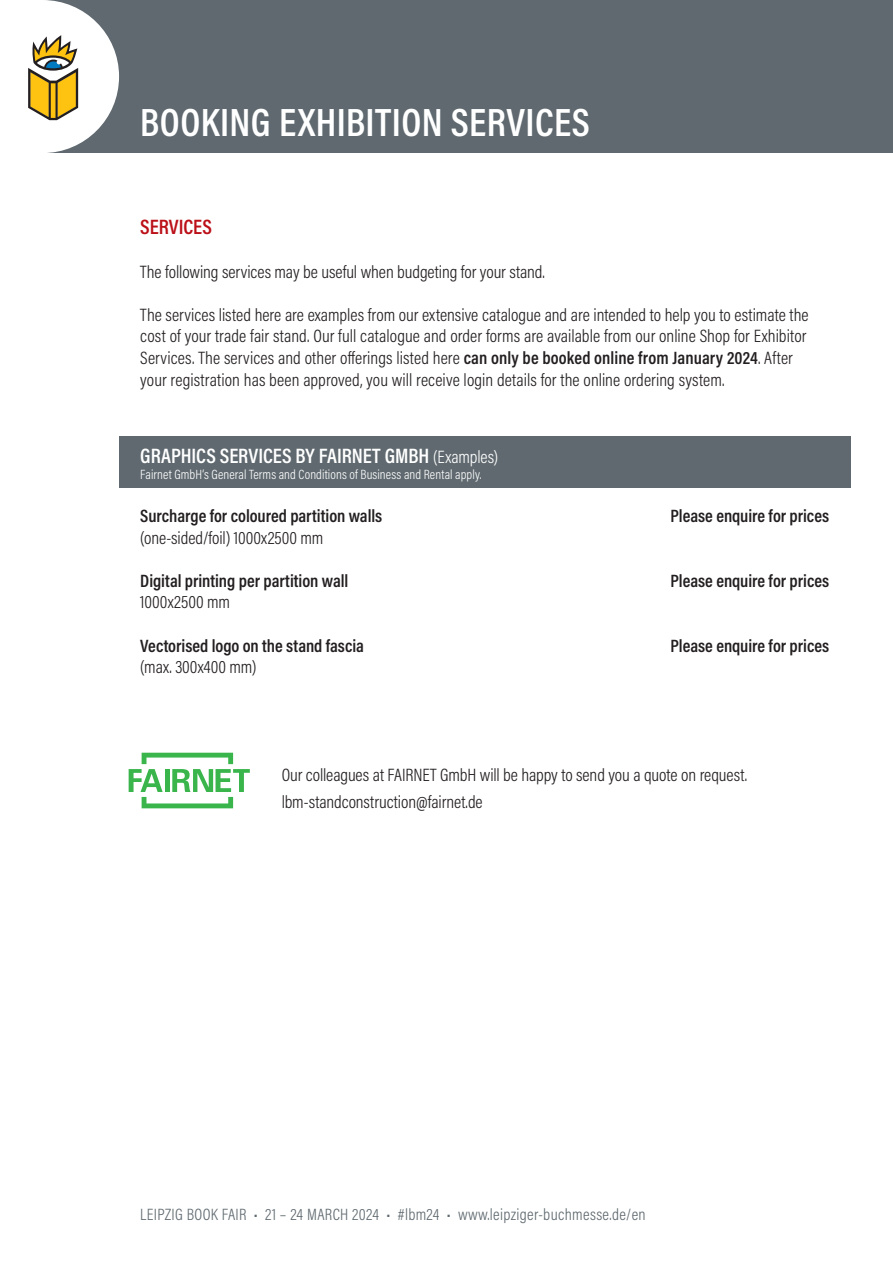
<style>
.page{position:relative;width:893px;height:1263px;background:#fff}
.page>*{position:absolute;margin:0;border:0;box-sizing:border-box;transform-origin:0 0}
.t1{font:600 39.75px "Acumin Pro Cond";letter-spacing:.01em;color:#fff}
.t2{font:600 21px "Acumin Pro Cond";letter-spacing:-.005em;color:#fff}
.t3{font:600 21px "Acumin Pro Cond";letter-spacing:-.005em;color:#bb1018}
.t4{font:300 18px/21.6px "Acumin Pro Cond";color:#231f20}
.t5{font:600 18px "Acumin Pro Cond";letter-spacing:-.005em;color:#231f20}
.t6{font:300 16.5px "Acumin Pro Cond";letter-spacing:.02em;color:#5f696f}
.t7{font:300 13.5px "Acumin Pro Cond";letter-spacing:.005em;color:#fff}
.s1{font-weight:600}
.s2{font-weight:300;font-size:18px}
</style>
<div class="page">
<div style="left:43px;top:0;width:850px;height:153px;background:#5f696f"></div>
<svg style="left:28px;top:0;width:91px;height:153px"></svg>
<div style="left:119px;top:437px;width:731px;height:51px;background:#5f696f"></div>
<svg style="left:129px;top:753px;width:121px;height:55px"></svg>
<h1 class="t1" style="left:140px;top:96px;width:451px">BOOKING EXHIBITION SERVICES</h1>
<p class="t3" style="left:140px;top:213px;width:73px">SERVICES</p>
<p class="t4" style="left:140px;top:260px;width:406px">The following services may be useful when budgeting for your stand.</p>
<p class="t4" style="left:140px;top:304px;width:670px">The services listed here are examples from our extensive catalogue and are intended to help you to estimate the cost of your trade fair stand. Our full catalogue and order forms are available from our online Shop for Exhibitor Services. The services and other offerings listed here <span class="s1">can only be booked online from January 2024</span>. After your registration has been approved, you will receive login details for the online ordering system.</p>
<p class="t2" style="left:140px;top:442px;width:359px">GRAPHICS SERVICES BY FAIRNET GMBH <span class="s2">(Examples)</span></p>
<p class="t7" style="left:140px;top:465px;width:343px">Fairnet GmbH‘s General Terms and Conditions of Business and Rental apply.</p>
<p class="t5" style="left:140px;top:504px;width:243px">Surcharge for coloured partition walls</p>
<p class="t5" style="left:671px;top:504px;width:160px">Please enquire for prices</p>
<p class="t4" style="left:140px;top:526px;width:185px">(one-sided/foil) 1000x2500 mm</p>
<p class="t5" style="left:140px;top:569px;width:209px">Digital printing per partition wall</p>
<p class="t5" style="left:671px;top:569px;width:160px">Please enquire for prices</p>
<p class="t4" style="left:140px;top:591px;width:91px">1000x2500 mm</p>
<p class="t5" style="left:140px;top:634px;width:225px">Vectorised logo on the stand fascia</p>
<p class="t5" style="left:671px;top:634px;width:160px">Please enquire for prices</p>
<p class="t4" style="left:140px;top:656px;width:118px">(max. 300x400 mm)</p>
<p class="t4" style="left:282px;top:761px;width:467px;line-height:27px">Our colleagues at FAIRNET GmbH will be happy to send you a quote on request. lbm-standconstruction@fairnet.de</p>
<p class="t6" style="left:140px;top:1204px;width:507px">LEIPZIG BOOK FAIR • 21 – 24 MARCH 2024 • #lbm24 • www.leipziger-buchmesse.de/en</p>
</div>
